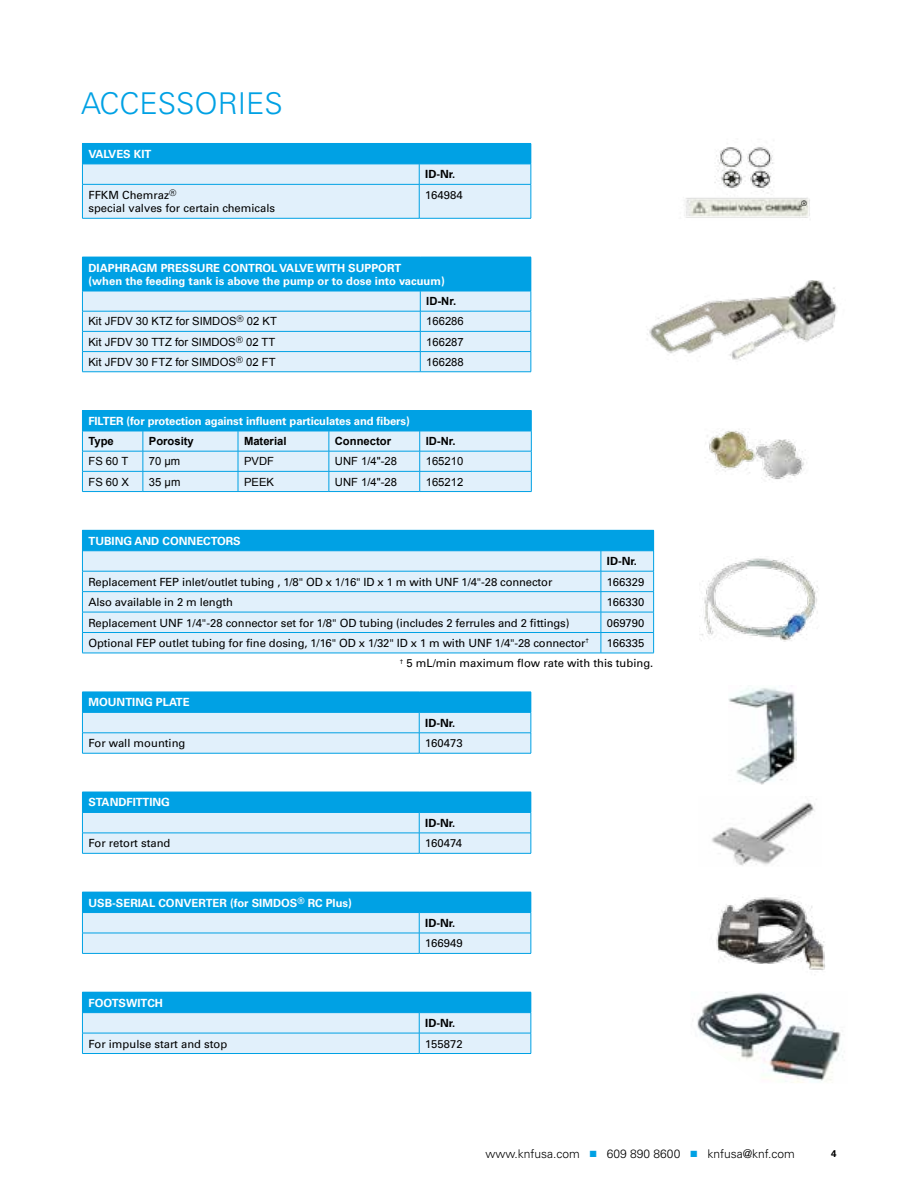
<style>
.page{position:relative;width:918px;height:1188px;background:#fff}
.page>*{position:absolute;margin:0;border:0;box-sizing:border-box;transform-origin:0 0}
.t1{font:300 30px "Univers";color:#00a1e4}
.t2{font:300 12px "Univers";color:#000}
.t3{font:11.25px/13.5px "Univers";letter-spacing:-.01em;color:#000}
.t4{font:700 11.25px/13.5px "Univers";color:#fff}
.t5{font:11.25px "Arial";color:#000}
.t6{font:700 11.25px "Arial";color:#000}
.t7{font:700 11.25px "Univers";color:#000}
.t8{font:700 9.75px "Univers";color:#000}
.t9{font:300 7.5px "Univers";color:#000}
.s1{color:#00a1e4}
</style>
<div class="page">
<hr style="left:82px;top:143px;width:337px;height:1px;background:#00a1e4">
<hr style="left:419px;top:143px;width:112px;height:1px;background:#00a1e4">
<svg style="left:82px;top:144px;width:450px;height:74px;background:#a0d9f4"></svg>
<hr style="left:82px;top:184px;width:337px;height:1px;background:#00a1e4">
<hr style="left:82px;top:185px;width:1px;height:33px;background:#00a1e4">
<hr style="left:419px;top:184px;width:112px;height:1px;background:#00a1e4">
<hr style="left:419px;top:185px;width:1px;height:33px;background:#00a1e4">
<hr style="left:531px;top:185px;width:1px;height:33px;background:#00a1e4">
<hr style="left:82px;top:218px;width:337px;height:1px;background:#00a1e4">
<hr style="left:419px;top:218px;width:112px;height:1px;background:#00a1e4">
<div style="left:82px;top:257px;width:449px;height:34px;background:#00a1e4"></div>
<hr style="left:531px;top:257px;width:1px;height:34px;background:#00a1e4">
<svg style="left:82px;top:291px;width:450px;height:81px;background:#d1eaf9"></svg>
<hr style="left:82px;top:372px;width:338px;height:1px;background:#00a1e4">
<hr style="left:420px;top:372px;width:111px;height:1px;background:#00a1e4">
<hr style="left:82px;top:410px;width:61px;height:1px;background:#00a1e4">
<hr style="left:143px;top:410px;width:95px;height:1px;background:#00a1e4">
<hr style="left:238px;top:410px;width:91px;height:1px;background:#00a1e4">
<hr style="left:329px;top:410px;width:91px;height:1px;background:#00a1e4">
<hr style="left:420px;top:410px;width:112px;height:1px;background:#00a1e4">
<svg style="left:82px;top:411px;width:450px;height:80px;background:#9ed8f4"></svg>
<hr style="left:82px;top:491px;width:61px;height:1px;background:#00a1e4">
<hr style="left:143px;top:491px;width:95px;height:1px;background:#00a1e4">
<hr style="left:238px;top:491px;width:91px;height:1px;background:#00a1e4">
<hr style="left:329px;top:491px;width:91px;height:1px;background:#00a1e4">
<hr style="left:420px;top:491px;width:112px;height:1px;background:#00a1e4">
<div style="left:82px;top:530px;width:572px;height:21px;background:#00a1e4"></div>
<div style="left:83px;top:552px;width:570px;height:101px;background:#e1f0fb"></div>
<hr style="left:82px;top:551px;width:519px;height:1px;background:#00a1e4">
<hr style="left:601px;top:551px;width:53px;height:1px;background:#00a1e4">
<hr style="left:82px;top:571px;width:519px;height:1px;background:#00a1e4">
<hr style="left:601px;top:571px;width:53px;height:1px;background:#00a1e4">
<hr style="left:82px;top:591px;width:519px;height:1px;background:#00a1e4">
<hr style="left:601px;top:591px;width:53px;height:1px;background:#00a1e4">
<hr style="left:82px;top:612px;width:519px;height:1px;background:#00a1e4">
<hr style="left:601px;top:612px;width:53px;height:1px;background:#00a1e4">
<hr style="left:82px;top:632px;width:519px;height:1px;background:#00a1e4">
<svg style="left:82px;top:552px;width:1px;height:101px"></svg>
<hr style="left:601px;top:632px;width:53px;height:1px;background:#00a1e4">
<svg style="left:601px;top:551px;width:1px;height:102px"></svg>
<svg style="left:653px;top:551px;width:1px;height:102px"></svg>
<hr style="left:82px;top:653px;width:519px;height:1px;background:#00a1e4">
<hr style="left:601px;top:653px;width:53px;height:1px;background:#00a1e4">
<svg style="left:82px;top:692px;width:450px;height:61px;background:#8cd2f2"></svg>
<hr style="left:82px;top:753px;width:337px;height:1px;background:#00a1e4">
<hr style="left:419px;top:753px;width:112px;height:1px;background:#00a1e4">
<svg style="left:82px;top:792px;width:450px;height:61px;background:#8cd2f2"></svg>
<hr style="left:82px;top:853px;width:337px;height:1px;background:#00a1e4">
<hr style="left:419px;top:853px;width:112px;height:1px;background:#00a1e4">
<svg style="left:82px;top:892px;width:450px;height:61px;background:#8dd2f2"></svg>
<hr style="left:82px;top:953px;width:337px;height:1px;background:#00a1e4">
<hr style="left:419px;top:953px;width:112px;height:1px;background:#00a1e4">
<svg style="left:82px;top:992px;width:450px;height:62px;background:#8dd2f2"></svg>
<hr style="left:82px;top:1053px;width:337px;height:1px;background:#00a1e4">
<hr style="left:419px;top:1053px;width:112px;height:1px;background:#00a1e4">
<img style="left:684px;top:146px;width:126px;height:72px">
<img style="left:700px;top:558px;width:118px;height:84px">
<img style="left:647px;top:280px;width:191px;height:81px">
<img style="left:729px;top:688px;width:68px;height:96px">
<img style="left:692px;top:992px;width:151px;height:91px">
<img style="left:712px;top:802px;width:103px;height:64px">
<img style="left:705px;top:429px;width:46px;height:44px">
<img style="left:751px;top:439px;width:56px;height:41px">
<img style="left:716px;top:895px;width:109px;height:75px">
<h1 class="t1" style="left:81px;top:85px;width:77px">Accessories</h1>
<p class="t4" style="left:88px;top:147px;width:64px">VALVES KIT</p>
<p class="t7" style="left:425px;top:168px;width:32px">ID-NR.</p>
<p class="t3" style="left:88px;top:188px;width:188px">FFKM Chemraz<sup>®<br></sup>special valves for certain chemicals</p>
<p class="t3" style="left:425px;top:188px;width:39px">164984</p>
<p class="t4" style="left:88px;top:261px;width:9px">DIAPHRA</p>
<p class="t4" style="left:138px;top:261px;width:53px">GM PRESSUR</p>
<p class="t4" style="left:213px;top:261px;width:27px">E CONTROL</p>
<p class="t4" style="left:279px;top:261px;width:8px">VALV</p>
<p class="t4" style="left:307px;top:261px;width:27px">E WITH</p>
<p class="t4" style="left:88px;top:261px;width:358px;text-indent:260px">SUPPORT<br>(WHEN THE FEEDING TANK IS ABOVE THE PUMP OR TO DOSE INTO VACUUM)</p>
<p class="t6" style="left:426px;top:294px;width:32px">ID-Nr.</p>
<p class="t5" style="left:88px;top:314px;width:190px">Kit JFDV 30 KTZ for SIMDOS<sup>®</sup> 02 KT</p>
<p class="t5" style="left:426px;top:314px;width:39px">166286</p>
<p class="t5" style="left:88px;top:334px;width:188px">Kit JFDV 30 TTZ for SIMDOS<sup>®</sup> 02 TT</p>
<p class="t5" style="left:426px;top:334px;width:39px">166287</p>
<p class="t5" style="left:88px;top:354px;width:189px">Kit JFDV 30 FTZ for SIMDOS<sup>®</sup> 02 FT</p>
<p class="t5" style="left:426px;top:354px;width:39px">166288</p>
<p class="t4" style="left:88px;top:414px;width:323px">FILTER (FOR PROTECTION AGAINST INFLUENT PARTICULATES AND FIBERS)</p>
<p class="t6" style="left:88px;top:434px;width:27px">Type</p>
<p class="t6" style="left:149px;top:434px;width:47px">Porosity</p>
<p class="t6" style="left:244px;top:434px;width:44px">Material</p>
<p class="t6" style="left:335px;top:434px;width:58px">Connector</p>
<p class="t6" style="left:426px;top:434px;width:32px">ID-Nr.</p>
<p class="t5" style="left:88px;top:454px;width:41px">FS 60 T</p>
<p class="t5" style="left:149px;top:454px;width:33px">70 µm</p>
<p class="t5" style="left:244px;top:454px;width:32px">PVDF</p>
<p class="t5" style="left:335px;top:454px;width:64px">UNF 1/4"-28</p>
<p class="t5" style="left:426px;top:454px;width:39px">165210</p>
<p class="t5" style="left:88px;top:474px;width:42px">FS 60 X</p>
<p class="t5" style="left:149px;top:474px;width:33px">35 µm</p>
<p class="t5" style="left:244px;top:474px;width:32px">PEEK</p>
<p class="t5" style="left:335px;top:474px;width:64px">UNF 1/4"-28</p>
<p class="t5" style="left:426px;top:474px;width:39px">165212</p>
<p class="t4" style="left:88px;top:534px;width:56px">TUBING AND</p>
<p class="t4" style="left:163px;top:534px;width:17px">CONN</p>
<p class="t4" style="left:196px;top:534px;width:23px">ECTORS</p>
<p class="t7" style="left:607px;top:555px;width:32px">ID-NR.</p>
<p class="t3" style="left:88px;top:575px;width:465px">Replacement FEP inlet/outlet tubing , 1/8" OD x 1/16" ID x 1 m with UNF 1/4"-28 connector</p>
<p class="t3" style="left:607px;top:575px;width:39px">166329</p>
<p class="t3" style="left:88px;top:595px;width:146px">Also available in 2 m length</p>
<p class="t3" style="left:607px;top:595px;width:39px">166330</p>
<p class="t3" style="left:88px;top:616px;width:483px">Replacement UNF 1/4"-28 connector set for 1/8" OD tubing (includes 2 ferrules and 2 fittings)</p>
<p class="t3" style="left:607px;top:616px;width:39px">069790</p>
<p class="t3" style="left:88px;top:636px;width:502px">Optional FEP outlet tubing for fine dosing, 1/16" OD x 1/32" ID x 1 m with UNF 1/4"-28 connector<sup>†</sup></p>
<p class="t3" style="left:400px;top:633px;width:255px;line-height:20.4px;text-indent:207px">166335<br><sup>†</sup> 5 mL/min maximum flow rate with this tubing.</p>
<p class="t4" style="left:88px;top:696px;width:19px">MOUNTIN</p>
<p class="t4" style="left:144px;top:696px;width:20px">G PLAT</p>
<p class="t4" style="left:183px;top:696px;width:8px">E</p>
<p class="t7" style="left:425px;top:716px;width:32px">ID-NR.</p>
<p class="t3" style="left:88px;top:737px;width:99px">For wall mounting</p>
<p class="t3" style="left:425px;top:737px;width:39px">160473</p>
<p class="t4" style="left:88px;top:796px;width:8px">STANDFITTIN</p>
<p class="t4" style="left:161px;top:796px;width:10px">G</p>
<p class="t7" style="left:425px;top:816px;width:32px">ID-NR.</p>
<p class="t3" style="left:88px;top:837px;width:84px">For retort stand</p>
<p class="t3" style="left:425px;top:837px;width:38px">160474</p>
<p class="t4" style="left:88px;top:896px;width:49px">USB-SERIAL</p>
<p class="t4" style="left:158px;top:896px;width:17px">CONV</p>
<p class="t4" style="left:192px;top:896px;width:69px">ERTER (FOR SIMDOS</p>
<p class="t4" style="left:297px;top:896px;width:56px"><sup>®</sup> RC PLUS)</p>
<p class="t4" style="left:88px;top:996px;width:9px">FOOTS</p>
<p class="t4" style="left:126px;top:996px;width:37px">WITCH</p>
<p class="t7" style="left:425px;top:916px;width:32px">ID-NR.</p>
<p class="t3" style="left:425px;top:937px;width:39px">166949</p>
<p class="t7" style="left:425px;top:1017px;width:32px">ID-NR.</p>
<p class="t3" style="left:88px;top:1037px;width:140px">For impulse start and stop</p>
<p class="t3" style="left:425px;top:1037px;width:39px">155872</p>
<p class="t9" style="left:801px;top:199px;width:7px">®</p>
<p class="t2" style="left:486px;top:1146px;width:311px">www.knfusa.com <span class="s1">■</span> 609 890 8600 <span class="s1">■</span> knfusa@knf.com</p>
<p class="t8" style="left:831px;top:1148px;width:7px">4</p>
</div>
